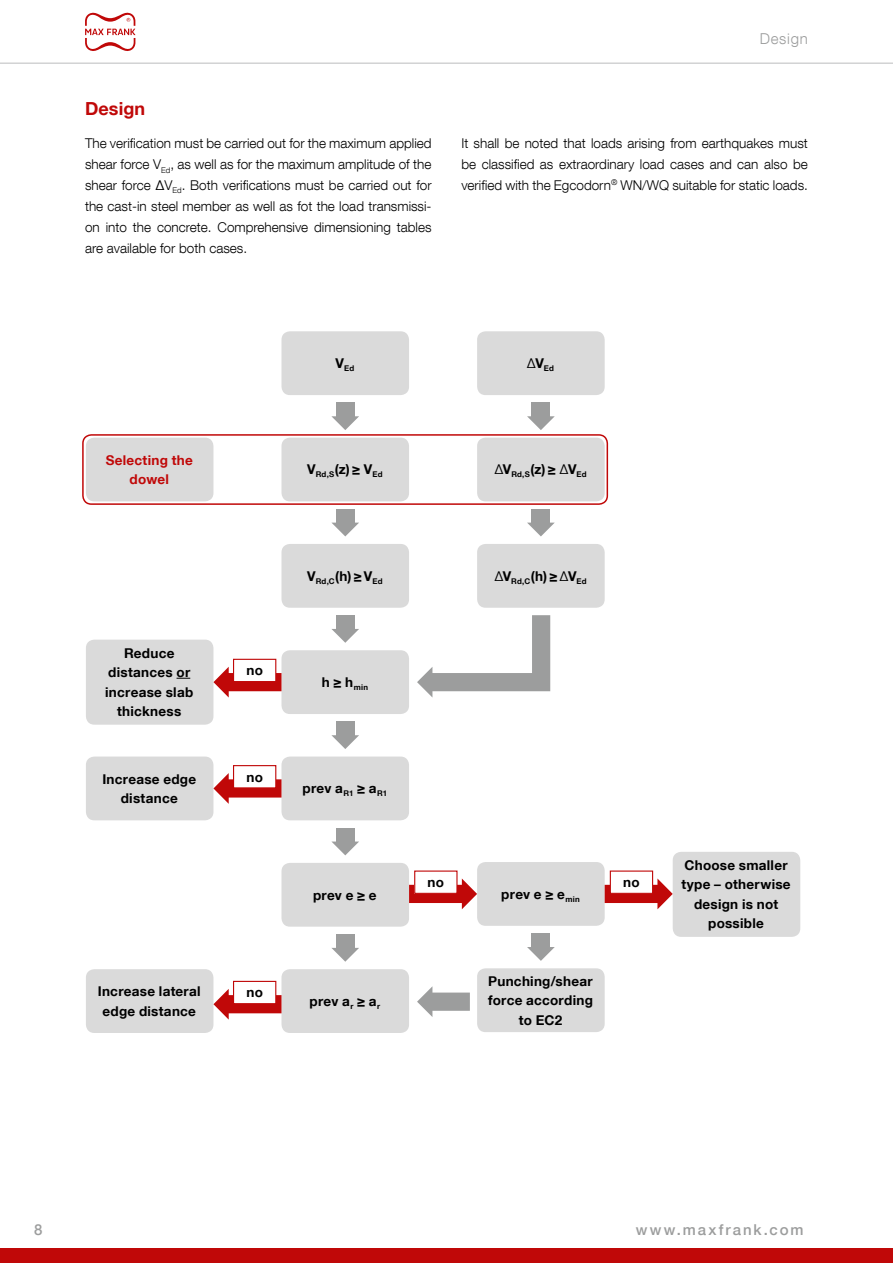
<style>
.page{position:relative;width:893px;height:1263px;background:#fff}
.page>*{position:absolute;margin:0;border:0;box-sizing:border-box;transform-origin:0 0}
.t1{font:700 18px "Helvetica Neue LT Com";letter-spacing:.005em;color:#c00808}
.t2{font:500 15px "Helvetica Neue LT Com";letter-spacing:.135em;color:#9c9d9d}
.t3{font:300 15px "Helvetica Neue LT Com";letter-spacing:.05em;color:#9c9d9d}
.t4{font:300 13.5px/21px "Helvetica Neue LT Com";color:#000;text-align:justify}
.t5{font:700 13.5px/19.5px "Helvetica Neue LT Com";letter-spacing:.02em;color:#000;text-align:center}
.t6{font:700 13.5px/19.5px "Helvetica Neue LT Com";letter-spacing:.02em;color:#c00808;text-align:center}
.t7{font:700 7.8px "Helvetica Neue LT Com";color:#000}
.s1{font-weight:300}
</style>
<div class="page">
<div style="left:0;top:1248px;width:893px;height:15px;background:#c00808"></div>
<svg style="left:85px;top:13px;width:50px;height:38px"></svg>
<hr style="left:0;top:63px;width:893px;height:1px;background:#bbbcbd">
<div style="left:82px;top:434px;width:526px;height:71px;border:2px solid #c00808;border-radius:9px"></div>
<div style="left:281px;top:331px;width:128px;height:64px;background:#dadada;border-radius:9px"></div>
<div style="left:477px;top:331px;width:128px;height:64px;background:#dadada;border-radius:9px"></div>
<div style="left:281px;top:438px;width:128px;height:63px;background:#dadada;border-radius:9px"></div>
<div style="left:86px;top:438px;width:127px;height:63px;background:#dadada;border-radius:9px"></div>
<div style="left:477px;top:438px;width:128px;height:63px;background:#dadada;border-radius:9px"></div>
<div style="left:281px;top:544px;width:128px;height:64px;background:#dadada;border-radius:9px"></div>
<div style="left:477px;top:544px;width:128px;height:64px;background:#dadada;border-radius:9px"></div>
<div style="left:281px;top:650px;width:128px;height:64px;background:#dadada;border-radius:9px"></div>
<div style="left:86px;top:640px;width:127px;height:85px;background:#dadada;border-radius:9px"></div>
<svg style="left:177px;top:678px;width:13px;height:1px"></svg>
<div style="left:673px;top:852px;width:127px;height:85px;background:#dadada;border-radius:9px"></div>
<div style="left:86px;top:756px;width:127px;height:64px;background:#dadada;border-radius:9px"></div>
<div style="left:86px;top:969px;width:127px;height:64px;background:#dadada;border-radius:9px"></div>
<div style="left:281px;top:863px;width:128px;height:64px;background:#dadada;border-radius:9px"></div>
<div style="left:477px;top:862px;width:128px;height:64px;background:#dadada;border-radius:9px"></div>
<div style="left:281px;top:756px;width:128px;height:64px;background:#dadada;border-radius:9px"></div>
<div style="left:281px;top:969px;width:128px;height:64px;background:#dadada;border-radius:9px"></div>
<div style="left:336px;top:403px;width:18px;height:14px;background:#9c9d9d"></div>
<svg style="left:331px;top:416px;width:28px;height:14px"></svg>
<div style="left:532px;top:403px;width:18px;height:14px;background:#9c9d9d"></div>
<svg style="left:527px;top:416px;width:28px;height:14px"></svg>
<div style="left:336px;top:509px;width:18px;height:15px;background:#9c9d9d"></div>
<svg style="left:332px;top:523px;width:27px;height:13px"></svg>
<div style="left:532px;top:509px;width:18px;height:15px;background:#9c9d9d"></div>
<svg style="left:527px;top:523px;width:27px;height:13px"></svg>
<div style="left:336px;top:721px;width:18px;height:15px;background:#9c9d9d"></div>
<svg style="left:331px;top:735px;width:28px;height:14px"></svg>
<div style="left:336px;top:615px;width:18px;height:15px;background:#9c9d9d"></div>
<svg style="left:331px;top:629px;width:28px;height:14px"></svg>
<div style="left:336px;top:828px;width:18px;height:15px;background:#9c9d9d"></div>
<svg style="left:331px;top:841px;width:28px;height:14px"></svg>
<div style="left:336px;top:934px;width:18px;height:15px;background:#9c9d9d"></div>
<svg style="left:332px;top:948px;width:27px;height:14px"></svg>
<div style="left:532px;top:933px;width:18px;height:15px;background:#9c9d9d"></div>
<svg style="left:527px;top:947px;width:28px;height:14px"></svg>
<svg style="left:417px;top:615px;width:133px;height:82px"></svg>
<svg style="left:213px;top:667px;width:68px;height:30px"></svg>
<svg style="left:213px;top:773px;width:68px;height:31px"></svg>
<svg style="left:213px;top:989px;width:68px;height:31px"></svg>
<svg style="left:409px;top:878px;width:68px;height:31px"></svg>
<svg style="left:605px;top:878px;width:68px;height:31px"></svg>
<svg style="left:417px;top:986px;width:53px;height:31px"></svg>
<div style="left:234px;top:659px;width:42px;height:22px;background:#fff"></div>
<div style="left:233px;top:659px;width:43px;height:23px;border:1px solid #c00808"></div>
<div style="left:234px;top:766px;width:42px;height:22px;background:#fff"></div>
<div style="left:233px;top:765px;width:43px;height:23px;border:1px solid #c00808"></div>
<div style="left:415px;top:871px;width:42px;height:22px;background:#fff"></div>
<div style="left:414px;top:870px;width:44px;height:24px;border:1px solid #c00808"></div>
<div style="left:610px;top:871px;width:43px;height:22px;background:#fff"></div>
<div style="left:610px;top:870px;width:43px;height:24px;border:1px solid #c00808"></div>
<div style="left:234px;top:981px;width:42px;height:23px;background:#fff"></div>
<div style="left:233px;top:981px;width:43px;height:23px;border:1px solid #c00808"></div>
<div style="left:477px;top:968px;width:128px;height:64px;background:#dadada;border-radius:9px"></div>
<p class="t3" style="left:760px;top:29px;width:50px">Design</p>
<h1 class="t1" style="left:85px;top:97px;width:62px">Design</h1>
<p class="t4" style="left:85px;top:132px;width:348px">The verification must be carried out for the maximum applied shear force V<sub>Ed</sub>, as well as for the maximum amplitude of the shear force ∆V<sub>Ed</sub>. Both verifications must be carried out for the cast-in steel member as well as fot the load transmissi&shy;on into the concrete. Comprehensive dimensioning tables are available for both cases.</p>
<p class="t4" style="left:461px;top:132px;width:348px">It shall be noted that loads arising from earthquakes must be classified as extraordinary load cases and can also be verified with the Egcodorn<sup>®</sup> WN/WQ suitable for static loads.</p>
<p class="t7" style="left:336px;top:363px;width:20px"><sup>V</sup>Ed</p>
<p class="t7" style="left:527px;top:363px;width:29px"><sup>∆</sup><sup>V</sup>Ed</p>
<p class="t6" style="left:106px;top:450px;width:89px">Selecting the dowel</p>
<p class="t5" style="left:494px;top:459px;width:94px"><span class="s1">∆</span>V<sub>Rd,S</sub>(z) ≥ <span class="s1">∆</span>V<sub>Ed</sub></p>
<p class="t5" style="left:307px;top:459px;width:77px">V<sub>Rd,S</sub>(z) ≥ V<sub>Ed</sub></p>
<p class="t5" style="left:105px;top:643px;width:90px">Reduce distances or increase slab thickness</p>
<p class="t5" style="left:102px;top:768px;width:95px">Increase edge distance</p>
<p class="t5" style="left:98px;top:981px;width:104px">Increase lateral edge distance</p>
<p class="t5" style="left:246px;top:660px;width:18px">no</p>
<p class="t5" style="left:246px;top:767px;width:18px">no</p>
<p class="t5" style="left:246px;top:982px;width:18px">no</p>
<p class="t5" style="left:307px;top:566px;width:77px">V<sub>Rd,C</sub>(h) ≥ V<sub>Ed</sub></p>
<p class="t5" style="left:494px;top:566px;width:94px"><span class="s1">∆</span>V<sub>Rd,C</sub>(h) ≥<span class="s1">∆</span>V<sub>Ed</sub></p>
<p class="t5" style="left:322px;top:672px;width:48px">h ≥ h<sub>min</sub></p>
<p class="t5" style="left:302px;top:778px;width:86px">prev a<sub>R1</sub> ≥ a<sub>R1</sub></p>
<p class="t5" style="left:428px;top:872px;width:18px">no</p>
<p class="t5" style="left:623px;top:872px;width:18px">no</p>
<p class="t5" style="left:313px;top:885px;width:65px">prev e ≥ e</p>
<p class="t5" style="left:501px;top:884px;width:80px">prev e ≥ e<sub>min</sub></p>
<p class="t5" style="left:309px;top:991px;width:72px">prev a<sub>r</sub> ≥ a<sub>r</sub></p>
<p class="t5" style="left:488px;top:970px;width:106px">Punching/shear force according to EC2</p>
<p class="t5" style="left:681px;top:855px;width:111px">Choose smaller type – otherwise design is not possible</p>
<p class="t2" style="left:34px;top:1221px;width:10px">8</p>
<p class="t2" style="left:636px;top:1221px;width:169px">www.maxfrank.com</p>
</div>
